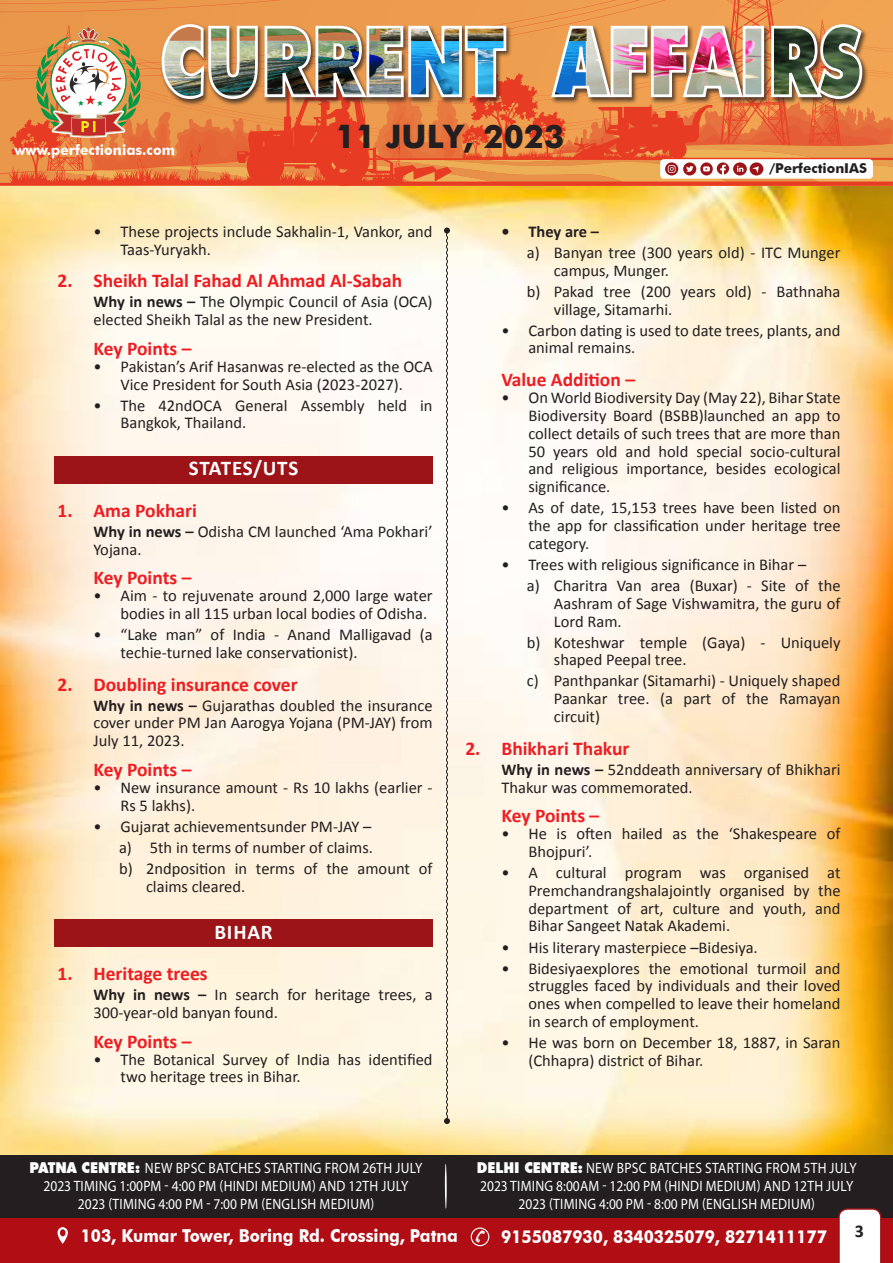
<style>
.page{position:relative;width:893px;height:1263px;background:#fff}
.page>*{position:absolute;margin:0;border:0;box-sizing:border-box;transform-origin:0 0}
.t1{font:700 32.25px "Futura";color:#231f20}
.t2{font:700 21px "Calibri";letter-spacing:.04em;color:#fff}
.t3{font:700 19.5px "Calibri";color:#ee1d23}
.t4{font:700 18px "Calibri";color:#231f20}
.t5{font:700 17.85px "Futura BT";color:#fff;scale:.91 1}
.t6{font:16.5px/17.9px "Calibri";color:#231f20}
.t7{font:700 16.5px "Calibri";color:#231f20}
.t8{font:15px/18px "Myriad Pro";letter-spacing:.02em;color:#fff;text-align:center;scale:.9 1}
.t9{font:700 14.4px "Futura BT";color:#fff}
.t10{font:700 13.5px "Futura BT";color:#231f20}
.s1{font-weight:700}
.s2{font-family:"Futura BT";font-weight:900}
</style>
<div class="page">
<div style="left:0;top:1154px;width:893px;height:64px;background:#231f20"></div>
<hr style="left:445px;top:1163px;width:2px;height:46px;background:#fff;border-radius:50%">
<svg style="left:0;top:0;width:893px;height:19px;background:#ec9a4d"></svg>
<img style="left:0;top:19px;width:893px;height:167px">
<div style="left:0;top:1208px;width:886px;height:55px;background:#231f20"></div>
<div style="left:0;top:1218px;width:893px;height:45px;background:#b00d15"></div>
<svg style="left:471px;top:1228px;width:18px;height:17px"></svg>
<div style="left:471px;top:1227px;width:18px;height:19px;border:1px solid #fff;border-radius:50%"></div>
<svg style="left:57px;top:1227px;width:11px;height:17px"></svg>
<div style="left:60px;top:1229px;width:6px;height:7px;background:#b00d15;border-radius:50%"></div>
<svg style="left:838px;top:1208px;width:44px;height:55px;background:#f0e2e2"></svg>
<img style="left:0;top:186px;width:893px;height:968px">
<svg style="left:188px;top:227px;width:510px;height:897px"></svg>
<div style="left:54px;top:456px;width:379px;height:28px;background:#9c1418"></div>
<div style="left:54px;top:919px;width:379px;height:28px;background:#9c1418"></div>
<svg style="left:475px;top:1230px;width:11px;height:13px"></svg>
<p class="t9" style="left:14px;top:141px;width:162px">www.perfectionias.com</p>
<h1 class="t1" style="left:336px;top:113px;width:230px">11 JULY, 2023</h1>
<p class="t10" style="left:769px;top:160px;width:99px">/PerfectionIAS</p>
<p class="t6" style="left:120px;top:223px;width:314px;text-indent:-27px">• These projects include Sakhalin-1, Vankor, and<br>Taas-Yuryakh.</p>
<p class="t3" style="left:57px;top:268px;width:346px">2. Sheikh Talal Fahad Al Ahmad Al-Sabah</p>
<p class="t6" style="left:93px;top:293px;width:341px"><span class="s1">Why in news –</span> The Olympic Council of Asia (OCA) elected Sheikh Talal as the new President.</p>
<p class="t3" style="left:93px;top:336px;width:99px">Key Points –</p>
<p class="t6" style="left:93px;top:357px;width:341px;text-align:center">• Pakistan’s Arif Hasanwas re-elected as the OCA<br>Vice President for South Asia (2023-2027).</p>
<p class="t6" style="left:120px;top:396px;width:314px;text-indent:-27px">• The 42ndOCA General Assembly held in<br>Bangkok, Thailand.</p>
<p class="t2" style="left:189px;top:455px;width:111px">STATES/UTS</p>
<p class="t3" style="left:57px;top:498px;width:141px">1. Ama Pokhari</p>
<p class="t6" style="left:93px;top:522px;width:341px"><span class="s1">Why in news –</span> Odisha CM launched ‘Ama Pokhari’<br>Yojana.</p>
<p class="t3" style="left:93px;top:565px;width:99px">Key Points –</p>
<p class="t6" style="left:120px;top:587px;width:314px;text-indent:-27px">• Aim - to rejuvenate around 2,000 large water bodies in all 115 urban local bodies of Odisha.</p>
<p class="t6" style="left:120px;top:626px;width:314px;text-indent:-27px">• “Lake man” of India - Anand Malligavad (a techie-turned lake conservationist).</p>
<p class="t3" style="left:57px;top:672px;width:242px">2. Doubling insurance cover</p>
<p class="t6" style="left:93px;top:696px;width:341px;text-align:justify"><span class="s1">Why in news –</span> Gujarathas doubled the insurance cover under PM Jan Aarogya Yojana (PM-JAY) from July 11, 2023.</p>
<p class="t3" style="left:93px;top:757px;width:99px">Key Points –</p>
<p class="t6" style="left:120px;top:778px;width:314px;text-indent:-27px">• New insurance amount - Rs 10 lakhs (earlier -<br>Rs 5 lakhs).</p>
<p class="t6" style="left:119px;top:816px;width:315px;line-height:21px;text-indent:-26px">• Gujarat achievementsunder PM-JAY –<br>a) 5th in terms of number of claims.<br>b) 2ndposition in terms of the amount of</p>
<p class="t6" style="left:146px;top:877px;width:101px">claims cleared.</p>
<p class="t2" style="left:214px;top:918px;width:60px">BIHAR</p>
<p class="t3" style="left:57px;top:961px;width:152px">1. Heritage trees</p>
<p class="t6" style="left:93px;top:986px;width:341px"><span class="s1">Why in news –</span> In search for heritage trees, a<br>300-year-old banyan found.</p>
<p class="t3" style="left:93px;top:1028px;width:99px">Key Points –</p>
<p class="t6" style="left:120px;top:1050px;width:314px;text-indent:-27px">• The Botanical Survey of India has identified two heritage trees in Bihar.</p>
<p class="t7" style="left:501px;top:221px;width:99px">• They are –</p>
<p class="t6" style="left:554px;top:244px;width:288px;text-indent:-27px">a) Banyan tree (300 years old) - ITC Munger campus, Munger.</p>
<p class="t6" style="left:554px;top:282px;width:288px;text-indent:-27px">b) Pakad tree (200 years old) - Bathnaha village, Sitamarhi.</p>
<p class="t6" style="left:528px;top:321px;width:314px;text-indent:-27px">• Carbon dating is used to date trees, plants, and animal remains.</p>
<p class="t3" style="left:501px;top:367px;width:135px">Value Addition –</p>
<p class="t6" style="left:528px;top:389px;width:314px;text-align:justify;text-indent:-27px">• On World Biodiversity Day (May 22), Bihar State Biodiversity Board (BSBB)launched an app to collect details of such trees that are more than 50 years old and hold special socio-cultural and religious importance, besides ecological significance.</p>
<p class="t6" style="left:528px;top:499px;width:314px;text-align:justify;text-indent:-27px">• As of date, 15,153 trees have been listed on the app for classification under heritage tree category.</p>
<p class="t6" style="left:527px;top:554px;width:315px;line-height:21px;text-indent:-26px">• Trees with religious significance in Bihar –<br>a) Charitra Van area (Buxar) - Site of the</p>
<p class="t6" style="left:554px;top:594px;width:288px">Aashram of Sage Vishwamitra, the guru of<br>Lord Ram.</p>
<p class="t6" style="left:554px;top:633px;width:288px;text-indent:-27px">b) Koteshwar temple (Gaya) - Uniquely shaped Peepal tree.</p>
<p class="t6" style="left:554px;top:672px;width:288px;text-align:justify;text-indent:-27px">c) Panthpankar (Sitamarhi) - Uniquely shaped Paankar tree. (a part of the Ramayan circuit)</p>
<p class="t3" style="left:465px;top:736px;width:166px">2. Bhikhari Thakur</p>
<p class="t6" style="left:501px;top:760px;width:341px"><span class="s1">Why in news –</span> 52nddeath anniversary of Bhikhari<br>Thakur was commemorated.</p>
<p class="t3" style="left:501px;top:803px;width:99px">Key Points –</p>
<p class="t6" style="left:528px;top:825px;width:314px;text-indent:-27px">• He is often hailed as the ‘Shakespeare of<br>Bhojpuri’.</p>
<p class="t6" style="left:528px;top:864px;width:314px;text-align:justify;text-indent:-27px">• A cultural program was organised at Premchandrangshalajointly organised by the department of art, culture and youth, and Bihar Sangeet Natak Akademi.</p>
<p class="t6" style="left:501px;top:938px;width:258px">• His literary masterpiece –Bidesiya.</p>
<p class="t6" style="left:528px;top:959px;width:314px;text-align:justify;text-indent:-27px">• Bidesiyaexplores the emotional turmoil and struggles faced by individuals and their loved ones when compelled to leave their homeland in search of employment.</p>
<p class="t6" style="left:528px;top:1034px;width:314px;text-indent:-27px">• He was born on December 18, 1887, in Saran (Chhapra) district of Bihar.</p>
<p class="t8" style="left:30px;top:1159px;width:438px"><span class="s2">PATNA CENTRE:</span> NEW BPSC BATCHES STARTING FROM 26TH JULY<br>2023 TIMING 1:00PM - 4:00 PM (HINDI MEDIUM) AND 12TH JULY<br>2023 (TIMING 4:00 PM - 7:00 PM (ENGLISH MEDIUM)</p>
<p class="t8" style="left:477px;top:1159px;width:424px"><span class="s2">DELHI CENTRE:</span> NEW BPSC BATCHES STARTING FROM 5TH JULY<br>2023 TIMING 8:00AM - 12:00 PM (HINDI MEDIUM) AND 12TH JULY<br>2023 (TIMING 4:00 PM - 8:00 PM (ENGLISH MEDIUM)</p>
<p class="t5" style="left:81px;top:1225px;width:416px">103, Kumar Tower, Boring Rd. Crossing, Patna</p>
<p class="t5" style="left:501px;top:1226px;width:359px">9155087930, 8340325079, 8271411177</p>
<p class="t4" style="left:855px;top:1219px;width:11px">3</p>
</div>
